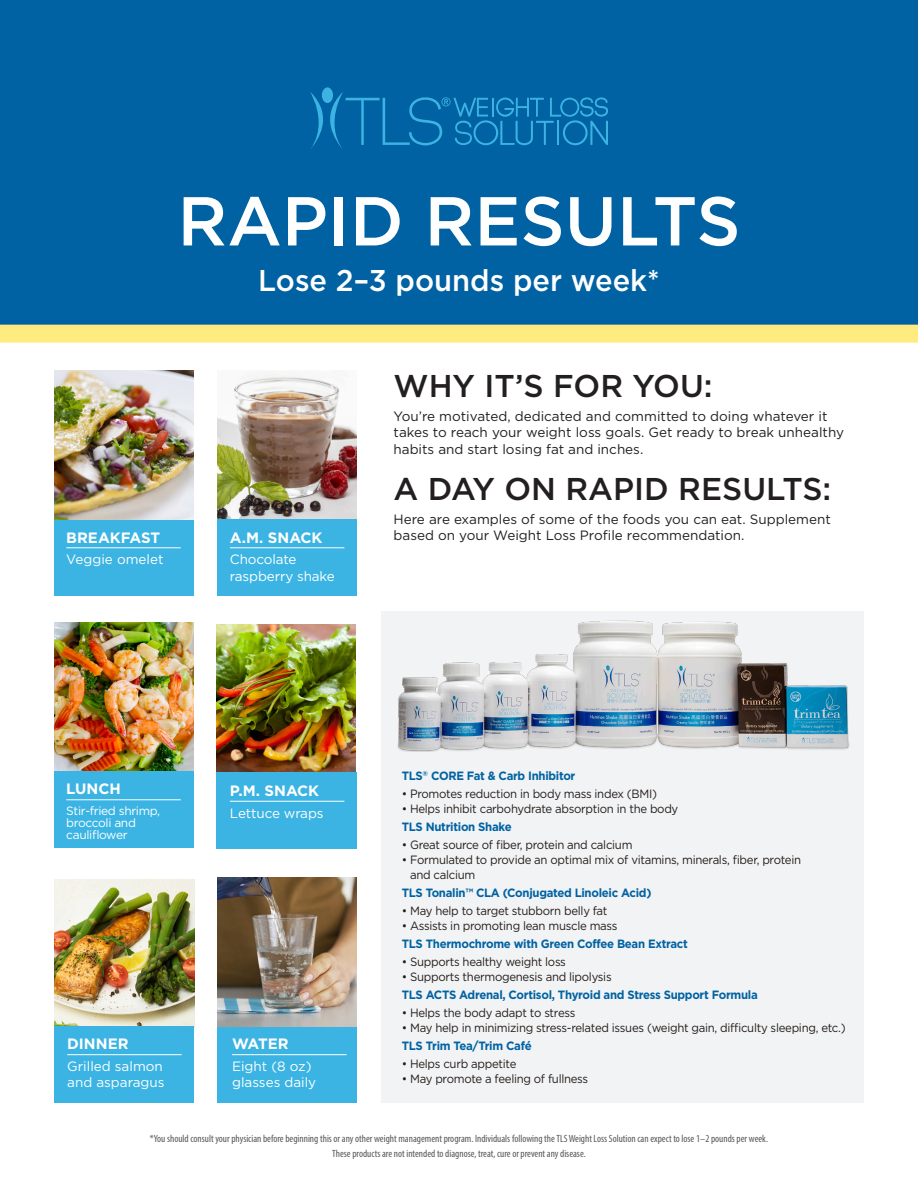
<style>
.page{position:relative;width:918px;height:1188px;background:#fff}
.page>*{position:absolute;margin:0;border:0;box-sizing:border-box;transform-origin:0 0}
.t1{font:500 69px "Gotham";color:#fff}
.t2{font:500 31.5px "Gotham";color:#231f20}
.t3{font:500 30px "Gotham";color:#fff}
.t4{font:700 15px "Gotham";color:#fff}
.t5{font:13.5px/16.5px "Gotham";color:#231f20}
.t6{font:13.5px/16.5px "Gotham";color:#fff}
.t7{font:12px/15px "Gotham";letter-spacing:-.025em;color:#241e1b;scale:.95 1}
.t8{font:700 12px "Gotham";letter-spacing:-.025em;color:#0062a3;scale:.95 1}
.t9{font:12px/12px "Gotham";letter-spacing:-.03em;color:#fff}
.t10{font:condensed 10.5px/15px "Myriad Pro";color:#57585a;text-align:center}
</style>
<div class="page">
<div style="left:54px;top:519px;width:139px;height:77px;background:#3bb4e4"></div>
<hr style="left:66px;top:548px;width:115px;height:1px;background:#fff">
<img style="left:54px;top:371px;width:139px;height:148px">
<div style="left:381px;top:611px;width:483px;height:491px;background:#f2f3f4"></div>
<img style="left:397px;top:620px;width:453px;height:131px">
<img style="left:54px;top:623px;width:139px;height:148px">
<div style="left:54px;top:771px;width:139px;height:77px;background:#3bb4e4"></div>
<hr style="left:66px;top:800px;width:115px;height:1px;background:#fff">
<img style="left:217px;top:624px;width:139px;height:149px">
<div style="left:217px;top:773px;width:140px;height:76px;background:#3bb4e4"></div>
<hr style="left:230px;top:801px;width:114px;height:1px;background:#fff">
<img style="left:54px;top:879px;width:140px;height:148px">
<div style="left:55px;top:1026px;width:139px;height:76px;background:#3bb4e4"></div>
<hr style="left:67px;top:1054px;width:115px;height:1px;background:#fff">
<div style="left:218px;top:1026px;width:139px;height:76px;background:#3bb4e4"></div>
<hr style="left:232px;top:1054px;width:115px;height:1px;background:#fff">
<img style="left:218px;top:878px;width:139px;height:148px">
<img style="left:218px;top:374px;width:139px;height:145px">
<div style="left:218px;top:519px;width:139px;height:77px;background:#3bb4e4"></div>
<hr style="left:230px;top:548px;width:114px;height:1px;background:#fff">
<div style="left:0;top:0;width:918px;height:343px;background:#0062a3"></div>
<div style="left:322px;top:87px;width:11px;height:16px;background:#3bb4e4;border-radius:50%"></div>
<svg style="left:310px;top:91px;width:298px;height:59px"></svg>
<p class="t1" style="left:177px;top:182px;width:565px">RAPID RESULTS</p>
<p class="t3" style="left:258px;top:264px;width:403px">Lose 2–3 pounds per week*</p>
<p class="t4" style="left:66px;top:529px;width:95px">BREAKFAST</p>
<p class="t6" style="left:66px;top:551px;width:99px">Veggie omelet</p>
<p class="t4" style="left:230px;top:529px;width:94px">A.M. SNACK</p>
<p class="t6" style="left:230px;top:551px;width:106px">Chocolate raspberry shake</p>
<p class="t2" style="left:394px;top:368px;width:321px">WHY IT’S FOR YOU:</p>
<p class="t5" style="left:394px;top:407px;width:452px">You’re motivated, dedicated and committed to doing whatever it takes to reach your weight loss goals. Get ready to break unhealthy habits and start losing fat and inches.</p>
<p class="t2" style="left:394px;top:471px;width:439px">A DAY ON RAPID RESULTS:</p>
<p class="t5" style="left:394px;top:510px;width:439px">Here are examples of some of the foods you can eat. Supplement based on your Weight Loss Profile recommendation.</p>
<p class="t4" style="left:66px;top:781px;width:56px">LUNCH</p>
<p class="t9" style="left:66px;top:804px;width:95px">Stir-fried shrimp, broccoli and cauliflower</p>
<p class="t4" style="left:230px;top:782px;width:91px">P.M. SNACK</p>
<p class="t6" style="left:230px;top:804px;width:95px">Lettuce wraps</p>
<p class="t4" style="left:67px;top:1035px;width:63px">DINNER</p>
<p class="t6" style="left:67px;top:1058px;width:99px">Grilled salmon and asparagus</p>
<p class="t4" style="left:232px;top:1035px;width:58px">WATER</p>
<p class="t6" style="left:232px;top:1058px;width:81px">Eight (8 oz)</p>
<p class="t6" style="left:232px;top:1074px;width:86px">glasses daily</p>
<p class="t8" style="left:402px;top:768px;width:184px">TLS<sup>®</sup> CORE Fat &amp; Carb Inhibitor</p>
<p class="t7" style="left:402px;top:786px;width:270px">• Promotes reduction in body mass index (BMI)</p>
<p class="t7" style="left:402px;top:801px;width:293px">• Helps inhibit carbohydrate absorption in the body</p>
<p class="t8" style="left:402px;top:819px;width:117px">TLS Nutrition Shake</p>
<p class="t7" style="left:402px;top:837px;width:244px">• Great source of fiber, protein and calcium</p>
<p class="t7" style="left:410px;top:852px;width:413px;text-indent:-8px">• Formulated to provide an optimal mix of vitamins, minerals, fiber, protein and calcium</p>
<p class="t8" style="left:402px;top:885px;width:264px">TLS Tonalin™ CLA (Conjugated Linoleic Acid)</p>
<p class="t7" style="left:402px;top:903px;width:218px">• May help to target stubborn belly fat</p>
<p class="t7" style="left:402px;top:918px;width:229px">• Assists in promoting lean muscle mass</p>
<p class="t8" style="left:402px;top:936px;width:303px">TLS Thermochrome with Green Coffee Bean Extract</p>
<p class="t7" style="left:402px;top:954px;width:174px">• Supports healthy weight loss</p>
<p class="t7" style="left:402px;top:969px;width:222px">• Supports thermogenesis and lipolysis</p>
<p class="t8" style="left:402px;top:987px;width:376px">TLS ACTS Adrenal, Cortisol, Thyroid and Stress Support Formula</p>
<p class="t7" style="left:402px;top:1005px;width:184px">• Helps the body adapt to stress</p>
<p class="t7" style="left:402px;top:1020px;width:469px">• May help in minimizing stress-related issues (weight gain, difficulty sleeping, etc.)</p>
<p class="t8" style="left:402px;top:1038px;width:138px">TLS Trim Tea/Trim Café</p>
<p class="t7" style="left:402px;top:1056px;width:122px">• Helps curb appetite</p>
<p class="t7" style="left:402px;top:1071px;width:198px">• May promote a feeling of fullness</p>
<p class="t10" style="left:150px;top:1131px;width:620px">*You should consult your physician before beginning this or any other weight management program. Individuals following the TLS Weight Loss Solution can expect to lose 1–2 pounds per week.<br>These products are not intended to diagnose, treat, cure or prevent any disease.</p>
</div>
